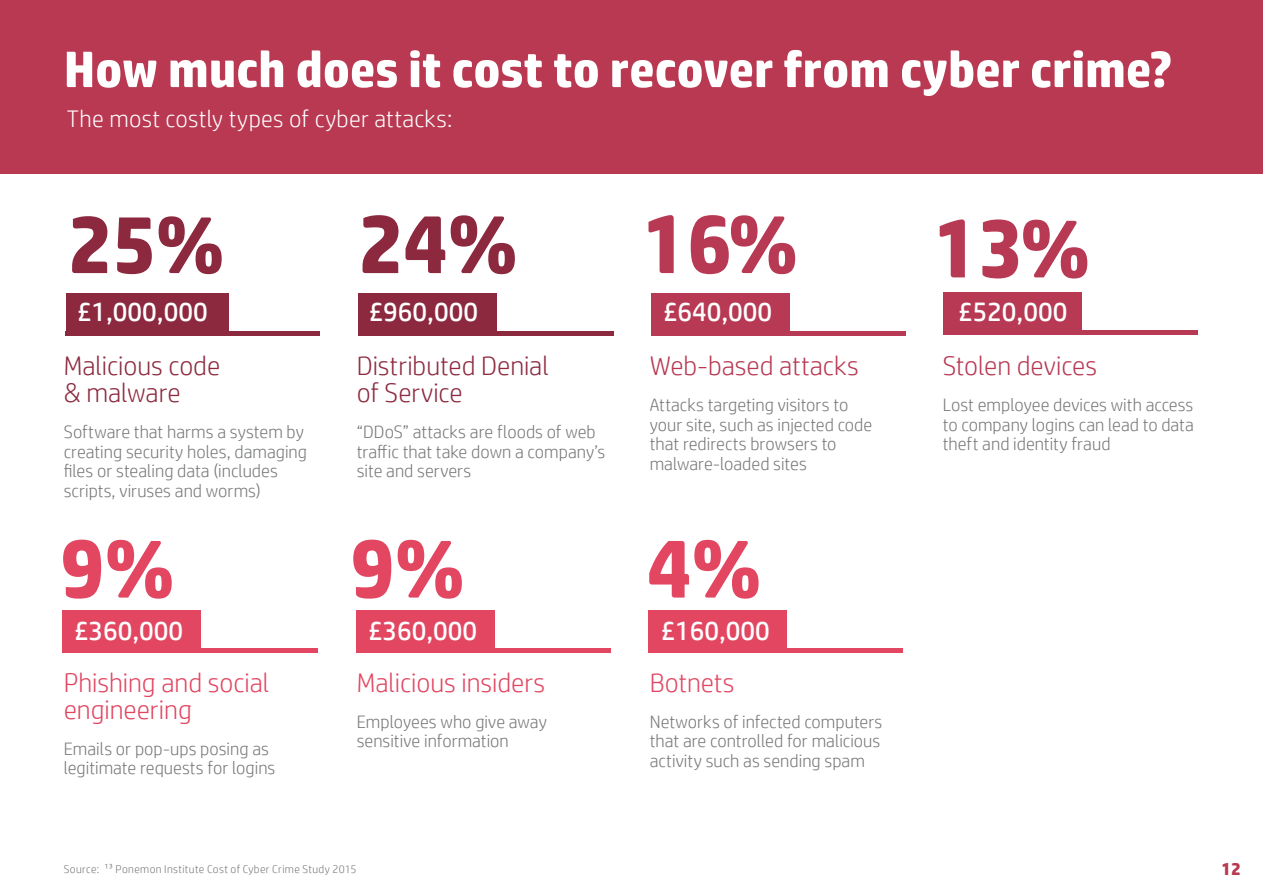
<style>
.page{position:relative;width:1263px;height:893px;background:#fff}
.page>*{position:absolute;margin:0;border:0;box-sizing:border-box;transform-origin:0 0}
.t1{font:700 83.55px "HP Simplified";color:#e24661}
.t2{font:700 83.55px "HP Simplified";color:#b83953}
.t3{font:700 83.55px "HP Simplified";color:#8c293f}
.t4{font:700 82.05px "HP Simplified";color:#8c293f}
.t5{font:700 51px "HP Simplified";letter-spacing:-.005em;color:#fff}
.t6{font:27.3px "HP Simplified";color:#fff}
.t7{font:300 27px/27px "HP Simplified";color:#e24561}
.t8{font:300 27px/27px "HP Simplified";color:#8d2a40}
.t9{font:300 27px "HP Simplified";color:#b83953}
.t10{font:300 24px "HP Simplified";letter-spacing:.01em;color:#fff}
.t11{font:300 18px/19.5px "HP Simplified";color:#757678}
.t12{font:700 18px "HP Simplified";color:#b93953}
.t13{font:300 11.25px "HP Simplified";letter-spacing:.035em;color:#757678}
</style>
<div class="page">
<div style="left:0;top:0;width:1263px;height:173px;background:#b93953"></div>
<div style="left:648px;top:610px;width:139px;height:43px;background:#e24661"></div>
<div style="left:62px;top:610px;width:139px;height:43px;background:#e24661"></div>
<div style="left:943px;top:292px;width:139px;height:43px;background:#b83953"></div>
<div style="left:651px;top:293px;width:139px;height:42px;background:#b83953"></div>
<div style="left:358px;top:293px;width:139px;height:42px;background:#8c293f"></div>
<div style="left:66px;top:293px;width:162px;height:42px;background:#8c293f"></div>
<hr style="left:66px;top:331px;width:254px;height:4px;background:#8c293f">
<hr style="left:359px;top:331px;width:254px;height:4px;background:#8c293f">
<hr style="left:651px;top:331px;width:254px;height:4px;background:#b83953">
<div style="left:63px;top:648px;width:254px;height:5px;background:#e24661"></div>
<div style="left:356px;top:648px;width:254px;height:5px;background:#e24661"></div>
<div style="left:648px;top:648px;width:254px;height:5px;background:#e24661"></div>
<div style="left:943px;top:330px;width:254px;height:5px;background:#b83953"></div>
<div style="left:356px;top:610px;width:139px;height:43px;background:#e24661"></div>
<h3 class="t5" style="left:64px;top:36px;width:1110px">How much does it cost to recover from cyber crime?</h3>
<h3 class="t10" style="left:67px;top:103px;width:387px">The most costly types of cyber attacks:</h3>
<h1 class="t2" style="left:642px;top:189px;width:157px">16%</h1>
<h1 class="t2" style="left:933px;top:194px;width:158px">13%</h1>
<h3 class="t6" style="left:958px;top:293px;width:111px">£520,000</h3>
<h1 class="t3" style="left:358px;top:189px;width:161px">24%</h1>
<h2 class="t4" style="left:68px;top:191px;width:158px">25%</h2>
<h3 class="t6" style="left:77px;top:294px;width:132px">£1,000,000</h3>
<h3 class="t6" style="left:369px;top:294px;width:111px">£960,000</h3>
<h3 class="t6" style="left:663px;top:294px;width:111px">£640,000</h3>
<h3 class="t8" style="left:64px;top:352px;width:158px">Malicious code &amp; malware</h3>
<p class="t11" style="left:64px;top:421px;width:245px">Software that harms a system by creating security holes, damaging files or stealing data (includes scripts, viruses and worms)</p>
<h3 class="t8" style="left:357px;top:352px;width:193px">Distributed Denial of Service</h3>
<p class="t11" style="left:357px;top:421px;width:250px">“DDoS” attacks are floods of web traffic that take down a company’s site and servers</p>
<h3 class="t9" style="left:650px;top:348px;width:211px">Web-based attacks</h3>
<p class="t11" style="left:650px;top:394px;width:224px">Attacks targeting visitors to your site, such as injected code that redirects browsers to malware-loaded sites</p>
<h1 class="t1" style="left:350px;top:514px;width:116px">9%</h1>
<h1 class="t1" style="left:60px;top:514px;width:116px">9%</h1>
<h1 class="t1" style="left:647px;top:514px;width:116px">4%</h1>
<h3 class="t6" style="left:368px;top:612px;width:111px">£360,000</h3>
<h3 class="t6" style="left:660px;top:612px;width:111px">£160,000</h3>
<h3 class="t6" style="left:74px;top:612px;width:111px">£360,000</h3>
<h3 class="t7" style="left:64px;top:668px;width:207px">Phishing and social engineering</h3>
<p class="t11" style="left:64px;top:738px;width:213px">Emails or pop-ups posing as legitimate requests for logins</p>
<h3 class="t7" style="left:357px;top:668px;width:190px">Malicious insiders</h3>
<p class="t11" style="left:357px;top:711px;width:192px">Employees who give away sensitive information</p>
<h3 class="t7" style="left:650px;top:668px;width:86px">Botnets</h3>
<p class="t11" style="left:650px;top:711px;width:234px;text-align:justify">Networks of infected computers that are controlled for malicious activity such as sending spam</p>
<h3 class="t9" style="left:943px;top:348px;width:156px">Stolen devices</h3>
<p class="t11" style="left:943px;top:394px;width:252px;text-align:justify">Lost employee devices with access to company logins can lead to data theft and identity fraud</p>
<p class="t13" style="left:64px;top:862px;width:294px">Source: 13 Ponemon Institute Cost of Cyber Crime Study 2015</p>
<p class="t12" style="left:1221px;top:857px;width:21px">12</p>
</div>
